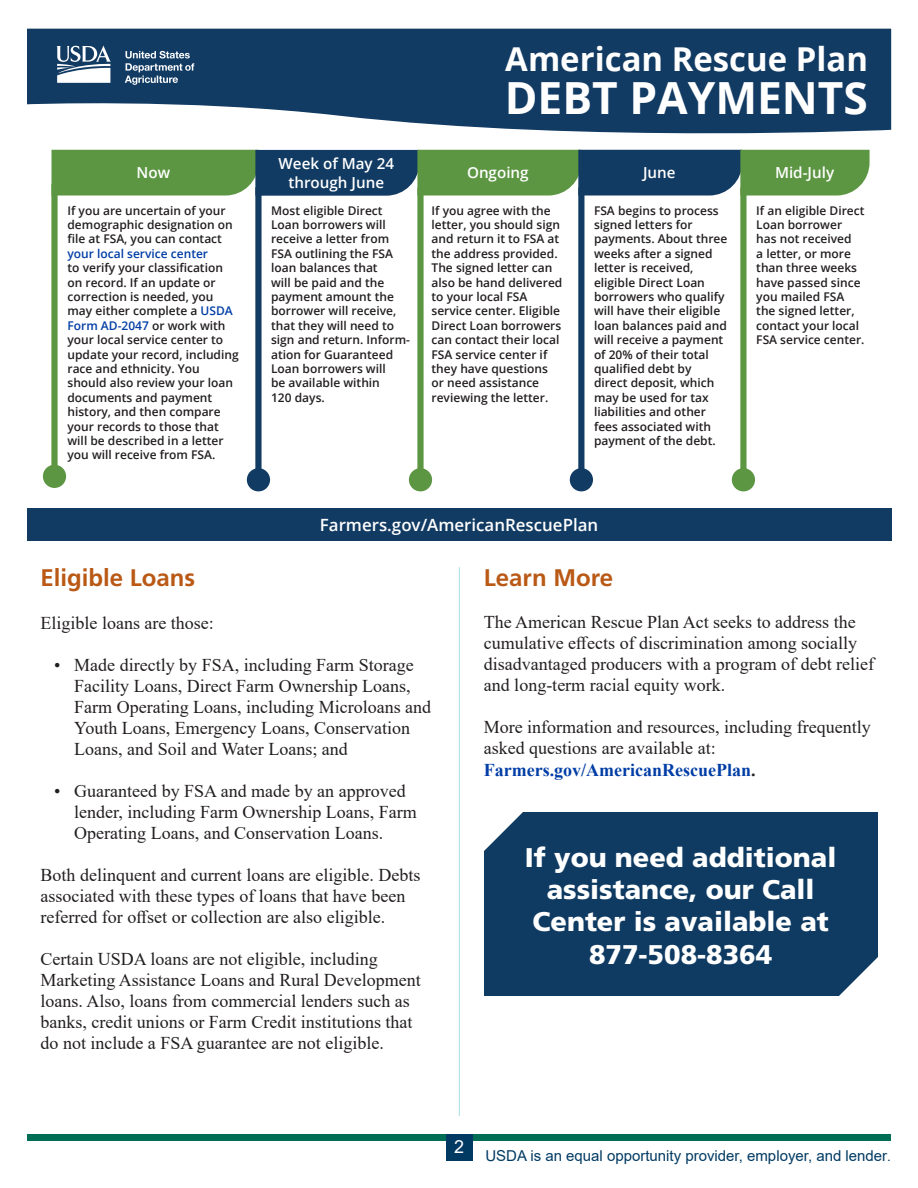
<style>
.page{position:relative;width:918px;height:1188px;background:#fff}
.page>*{position:absolute;margin:0;border:0;box-sizing:border-box;transform-origin:0 0}
.t1{font:700 44.25px "Open Sans";color:#fff}
.t2{font:700 32.85px "Open Sans";color:#fff}
.t3{font:27px/32.4px "Frutiger LT 75 Blk";color:#fff;text-align:center}
.t4{font:24px "Frutiger LT 65 Bd";color:#b95915}
.t5{font:18px/21px "Times New Roman";color:#231f20}
.t6{font:18px "Arial";color:#fff}
.t7{font:600 16.95px "Open Sans";color:#fff}
.t8{font:600 15.15px/18.3px "Open Sans";color:#fff;text-align:center}
.t9{font:15px "Arial";color:#003a63}
.t10{font:600 12px/14.4px "Open Sans";color:#231f20}
.s1{color:#003da6}
.s2{font-weight:700;color:#003da6}
.s3{font-weight:700}
.s4{font-size:13.5px}
</style>
<div class="page">
<div style="left:27px;top:1134px;width:864px;height:7px;background:#006d55"></div>
<div style="left:446px;top:1134px;width:27px;height:27px;background:#003a63"></div>
<div style="left:484px;top:813px;width:394px;height:183px;background:#0f3b62"></div>
<svg style="left:458px;top:765px;width:74px;height:95px"></svg>
<svg style="left:839px;top:957px;width:39px;height:39px"></svg>
<hr style="left:459px;top:567px;width:1px;height:549px;background:#a8dee8">
<svg style="left:27px;top:29px;width:864px;height:105px;background:#305477"></svg>
<svg style="left:51px;top:150px;width:819px;height:46px;background:#457655"></svg>
<div style="left:51px;top:184px;width:7px;height:293px;background:#5c9642"></div>
<div style="left:43px;top:465px;width:23px;height:23px;background:#5c9642;border-radius:50%"></div>
<div style="left:255px;top:187px;width:7px;height:293px;background:#123b63"></div>
<div style="left:247px;top:468px;width:23px;height:23px;background:#123b63;border-radius:50%"></div>
<div style="left:417px;top:187px;width:7px;height:293px;background:#5c9642"></div>
<div style="left:409px;top:468px;width:23px;height:23px;background:#5c9642;border-radius:50%"></div>
<div style="left:578px;top:187px;width:6px;height:293px;background:#123b63"></div>
<div style="left:570px;top:468px;width:23px;height:23px;background:#123b63;border-radius:50%"></div>
<div style="left:740px;top:187px;width:7px;height:293px;background:#5c9642"></div>
<div style="left:732px;top:468px;width:23px;height:23px;background:#5c9642;border-radius:50%"></div>
<svg style="left:57px;top:46px;width:54px;height:37px"></svg>
<svg style="left:125px;top:51px;width:69px;height:34px;background:#4d6c8a"></svg>
<div style="left:27px;top:508px;width:864px;height:33px;background:#123b63"></div>
<h2 class="t2" style="left:505px;top:35px;width:364px">American Rescue Plan</h2>
<h1 class="t1" style="left:505px;top:67px;width:365px">DEBT PAYMENTS</h1>
<p class="t8" style="left:279px;top:154px;width:117px">Week of May 24 through June</p>
<p class="t8" style="left:137px;top:164px;width:35px">Now</p>
<p class="t8" style="left:467px;top:164px;width:63px">Ongoing</p>
<p class="t8" style="left:643px;top:164px;width:34px">June</p>
<p class="t8" style="left:775px;top:164px;width:61px">Mid-July</p>
<p class="t10" style="left:68px;top:203px;width:173px">If you are uncertain of your demographic designation on file at FSA, you can contact <span class="s1">your local service center<br></span>to verify your classification on record. If an update or correction is needed, you may either complete a <span class="s1">USDA<br>Form AD-2047</span> or work with your local service center to update your record, including race and ethnicity. You should also review your loan documents and payment history, and then compare your records to those that will be described in a letter you will receive from FSA.</p>
<p class="t10" style="left:271px;top:203px;width:140px">Most eligible Direct<br>Loan borrowers will receive a letter from<br>FSA outlining the FSA loan balances that<br>will be paid and the payment amount the borrower will receive, that they will need to sign and return. Inform&shy;ation for Guaranteed<br>Loan borrowers will<br>be available within<br>120 days.</p>
<p class="t10" style="left:432px;top:203px;width:132px">If you agree with the letter, you should sign and return it to FSA at the address provided.<br>The signed letter can also be hand delivered to your local FSA service center. Eligible<br>Direct Loan borrowers can contact their local<br>FSA service center if they have questions or need assistance reviewing the letter.</p>
<p class="t10" style="left:594px;top:203px;width:135px">FSA begins to process signed letters for payments. About three weeks after a signed letter is received, eligible Direct Loan borrowers who qualify will have their eligible loan balances paid and will receive a payment of 20% of their total qualified debt by direct deposit, which may be used for tax liabilities and other fees associated with payment of the debt.</p>
<p class="t10" style="left:756px;top:203px;width:110px">If an eligible Direct<br>Loan borrower has not received<br>a letter, or more than three weeks have passed since you mailed FSA the signed letter, contact your local<br>FSA service center.</p>
<h3 class="t7" style="left:320px;top:513px;width:280px">Farmers.gov/AmericanRescuePlan</h3>
<p class="t4" style="left:40px;top:564px;width:156px">Eligible Loans</p>
<p class="t5" style="left:40px;top:612px;width:175px">Eligible loans are those:</p>
<p class="t5" style="left:74px;top:654px;width:358px;text-indent:-20px">• Made directly by FSA, including Farm Storage Facility Loans, Direct Farm Ownership Loans, Farm Operating Loans, including Microloans and Youth Loans, Emergency Loans, Conservation Loans, and Soil and Water Loans; and</p>
<p class="t5" style="left:74px;top:780px;width:344px;text-indent:-20px">• Guaranteed by FSA and made by an approved lender, including Farm Ownership Loans, Farm<br>Operating Loans, and Conservation Loans.</p>
<p class="t5" style="left:40px;top:864px;width:381px">Both delinquent and current loans are eligible. Debts associated with these types of loans that have been referred for offset or collection are also eligible.</p>
<p class="t5" style="left:40px;top:948px;width:382px">Certain USDA loans are not eligible, including Marketing Assistance Loans and Rural Development loans. Also, loans from commercial lenders such as banks, credit unions or Farm Credit institutions that do not include a FSA guarantee are not eligible.</p>
<p class="t4" style="left:484px;top:564px;width:131px">Learn More</p>
<p class="t5" style="left:484px;top:611px;width:392px">The American Rescue Plan Act seeks to address the cumulative effects of discrimination among socially disadvantaged producers with a program of debt relief and long-term racial equity work.</p>
<p class="t5" style="left:484px;top:716px;width:388px">More information and resources, including frequently asked questions are available at:<br><span class="s2">Farmers.gov/AmericanRescuePlan</span><span class="s3">.</span></p>
<p class="t3" style="left:525px;top:841px;width:313px">If you need additional assistance, our Call<br>Center is available at<br>877-508-8364</p>
<h3 class="t6" style="left:454px;top:1134px;width:12px">2</h3>
<p class="t9" style="left:485px;top:1145px;width:407px">USDA is an equal opportunity provider, employer, and lender<span class="s4">.</span></p>
</div>
